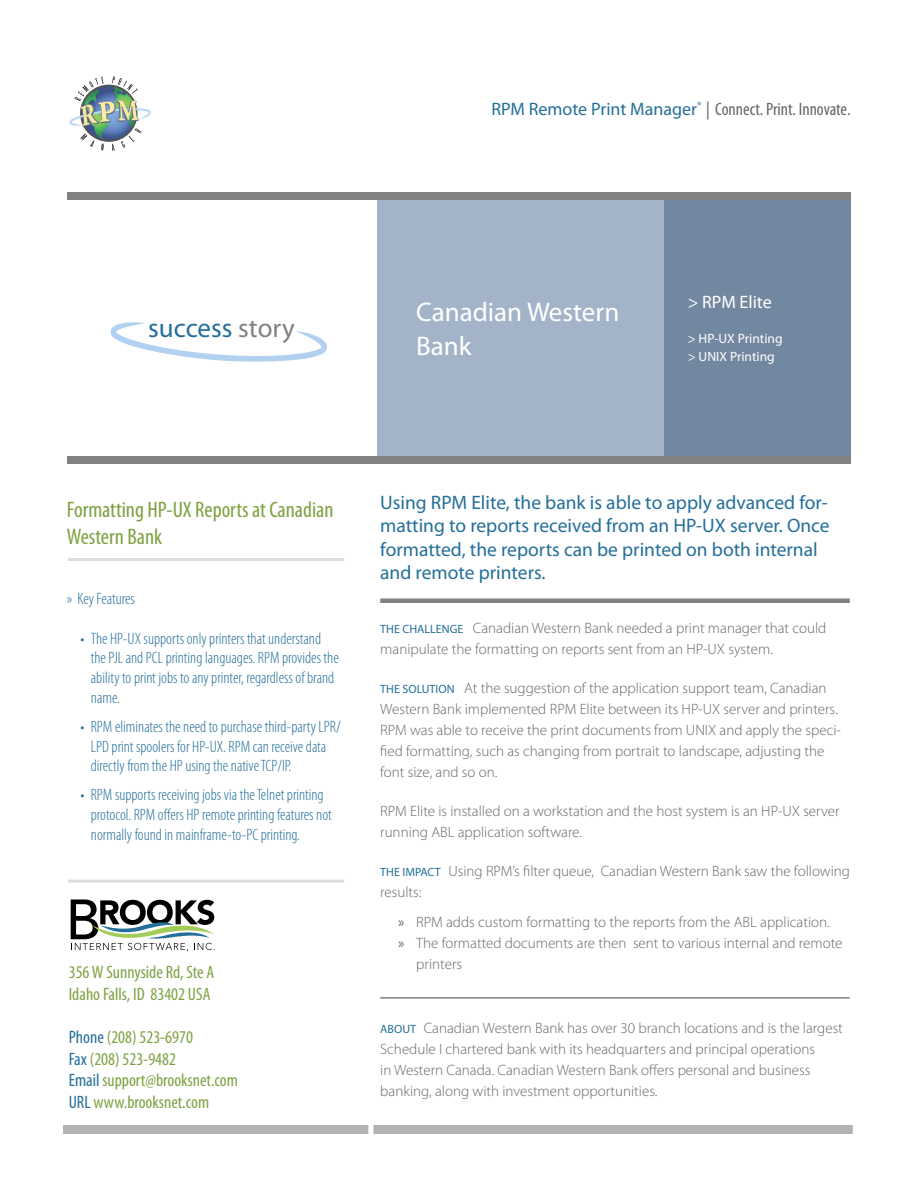
<style>
.page{position:relative;width:918px;height:1188px;background:#fff}
.page>*{position:absolute;margin:0;border:0;box-sizing:border-box;transform-origin:0 0}
.t1{font:27px/33.9px "Myriad Pro";color:#fff}
.t2{font:27px "Myriad Pro";color:#246f99}
.t3{font:condensed 22.5px/27px "Myriad Pro";color:#7fa243}
.t4{font:19.5px/23.4px "Myriad Pro";color:#246f99}
.t5{font:condensed 18px/21.6px "Myriad Pro";color:#7fa243}
.t6{font:condensed 18px "Myriad Pro";color:#656668}
.t7{font:18px "Myriad Pro";color:#fff}
.t8{font:300 condensed 16.5px/19.8px "Myriad Pro";color:#246f99}
.t9{font:300 15px/21px "Myriad Pro";color:#656668}
.t10{font:13.5px/17.7px "Myriad Pro";color:#fff}
.s1{color:#818181}
.s2{font-stretch:normal;color:#246f99}
.s3{color:#606163}
.s4{font-weight:400;font-size:12px;color:#246f99}
.s5{font-weight:400}
.s6{color:#246f99}
</style>
<div class="page">
<div style="left:377px;top:199px;width:474px;height:258px;background:#a3b4c8"></div>
<div style="left:664px;top:196px;width:187px;height:261px;background:#7287a0"></div>
<div style="left:67px;top:456px;width:784px;height:7px;background:#818181"></div>
<div style="left:67px;top:192px;width:784px;height:7px;background:#818181"></div>
<svg style="left:110px;top:322px;width:217px;height:40px"></svg>
<div style="left:63px;top:1125px;width:305px;height:9px;background:#b2b2b2"></div>
<div style="left:373px;top:1125px;width:480px;height:9px;background:#b2b2b2"></div>
<hr style="left:68px;top:880px;width:276px;height:3px;background:#dcddde">
<div style="left:380px;top:598px;width:470px;height:5px;background:#818181"></div>
<hr style="left:380px;top:997px;width:470px;height:2px;background:#818181">
<svg style="left:71px;top:899px;width:144px;height:52px"></svg>
<hr style="left:68px;top:558px;width:276px;height:3px;background:#dcddde">
<svg style="left:69px;top:76px;width:82px;height:75px"></svg>
<h1 class="t2" style="left:148px;top:311px;width:148px">success <span class="s1">story</span></h1>
<p class="t6" style="left:491px;top:99px;width:361px"><span class="s2">RPM Remote Print Manager</span><sup>®</sup> <span class="s3">|</span> Connect. Print. Innovate.</p>
<h1 class="t1" style="left:416px;top:294px;width:205px">Canadian Western<br>Bank</h1>
<p class="t7" style="left:688px;top:291px;width:86px">&gt; RPM Elite</p>
<p class="t10" style="left:688px;top:330px;width:96px">&gt; HP-UX Printing &gt; UNIX Printing</p>
<h2 class="t3" style="left:67px;top:496px;width:268px">Formatting HP-UX Reports at Canadian<br>Western Bank</h2>
<h3 class="t4" style="left:380px;top:490px;width:451px">Using RPM Elite, the bank is able to apply advanced for&shy;matting to reports received from an HP-UX server. Once formatted, the reports can be printed on both internal and remote printers.</h3>
<p class="t9" style="left:380px;top:618px;width:448px"><span class="s4">THE CHALLENGE</span> Canadian Western Bank needed a print manager that could manipulate the formatting on reports sent from an HP-UX system.</p>
<p class="t9" style="left:380px;top:678px;width:462px"><span class="s4">THE SOLUTION</span> At the suggestion of the application support team, Canadian Western Bank implemented RPM Elite between its HP-UX server and printers.<br>RPM was able to receive the print documents from UNIX and apply the speci&shy;fied formatting, such as changing from portrait to landscape, adjusting the font size, and so on.</p>
<p class="t9" style="left:380px;top:801px;width:461px">RPM Elite is installed on a workstation and the host system is an HP-UX server running ABL application software.</p>
<p class="t9" style="left:380px;top:861px;width:471px"><span class="s4">THE IMPACT</span> Using RPM’s filter queue, Canadian Western Bank saw the following results:</p>
<p class="t9" style="left:398px;top:912px;width:433px"><span class="s5">»</span> RPM adds custom formatting to the reports from the ABL application.</p>
<p class="t9" style="left:398px;top:933px;width:446px"><span class="s5">»</span> The formatted documents are then sent to various internal and remote</p>
<p class="t9" style="left:416px;top:954px;width:47px">printers</p>
<p class="t8" style="left:67px;top:589px;width:70px">» Key Features</p>
<p class="t8" style="left:91px;top:628px;width:249px;text-indent:-10px">• The HP-UX supports only printers that understand the PJL and PCL printing languages. RPM provides the ability to print jobs to any printer, regardless of brand name.</p>
<p class="t8" style="left:91px;top:716px;width:251px;text-indent:-10px">• RPM eliminates the need to purchase third-party LPR/<br>LPD print spoolers for HP-UX. RPM can receive data directly from the HP using the native TCP/IP.</p>
<p class="t8" style="left:91px;top:785px;width:242px;text-indent:-10px">• RPM supports receiving jobs via the Telnet printing protocol. RPM offers HP remote printing features not normally found in mainframe-to-PC printing.</p>
<p class="t5" style="left:69px;top:961px;width:147px">356 W Sunnyside Rd, Ste A<br>Idaho Falls, ID 83402 USA</p>
<p class="t5" style="left:69px;top:1026px;width:171px"><span class="s6">Phone</span> (208) 523-6970<br><span class="s6">Fax</span> (208) 523-9482<br><span class="s6">Email</span> support@brooksnet.com<br><span class="s6">URL</span> www.brooksnet.com</p>
<p class="t9" style="left:380px;top:1017px;width:464px"><span class="s4">ABOUT</span> Canadian Western Bank has over 30 branch locations and is the largest Schedule I chartered bank with its headquarters and principal operations<br>in Western Canada. Canadian Western Bank offers personal and business banking, along with investment opportunities.</p>
</div>
